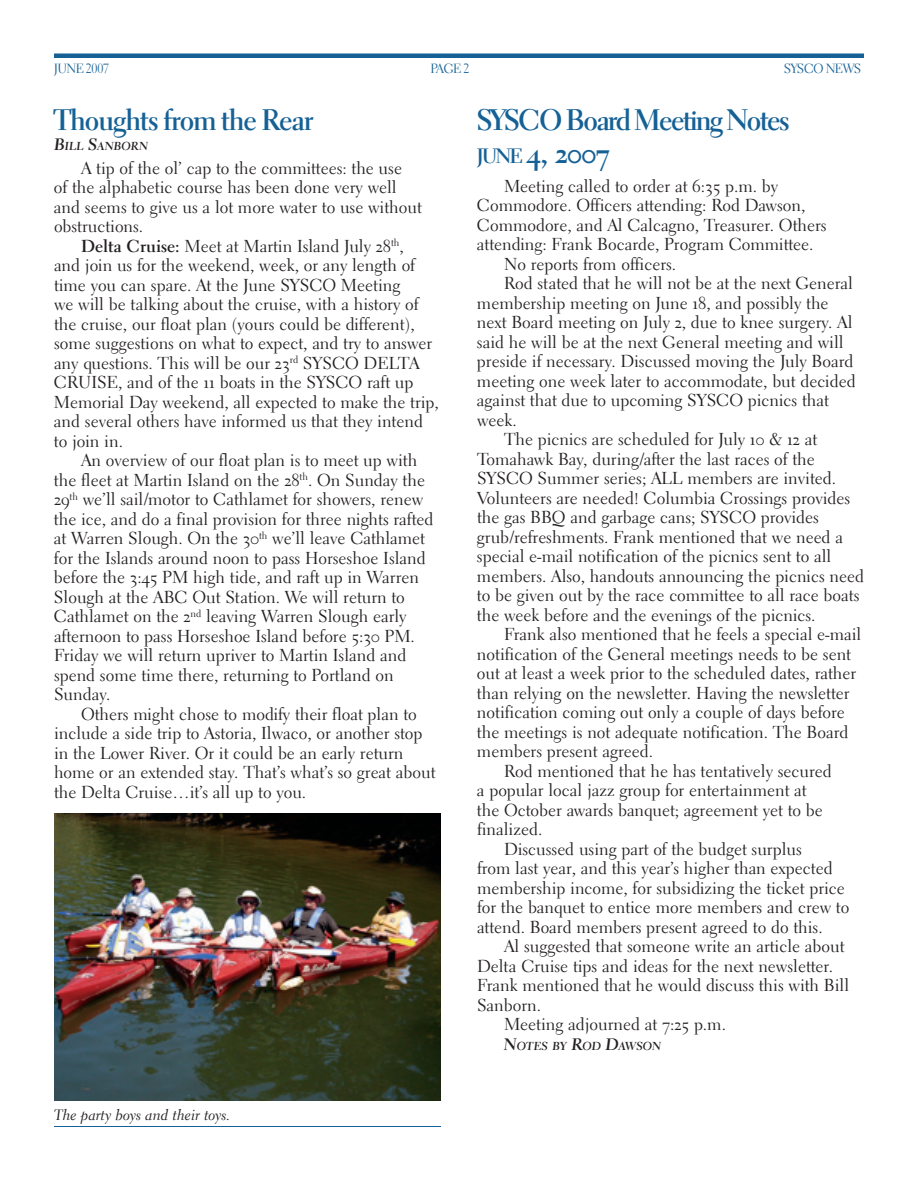
<style>
.page{position:relative;width:918px;height:1188px;background:#fff}
.page>*{position:absolute;margin:0;border:0;box-sizing:border-box;transform-origin:0 0}
.t1{font:30px "Electra LH Bold Display";letter-spacing:-.025em;color:#156196}
.t2{font:30px "Electra LH Bold Display";color:#156196}
.t3{font:30px "Electra LH Bold Os F";color:#156196}
.t4{font:17.25px/19.5px "Electra LH Regular Os F";color:#231f20}
.t5{font:15px "Electra LH Cursive Os F";color:#231f20}
.t6{font:13.5px "Electra LH Display";color:#156196}
.t7{font:11.55px "Electra LH Bold Cursive Os F";color:#231f20}
.s1{font-size:16.5px}
.s2{font-family:"Electra LH";font-weight:700}
.s3{font-family:"Electra LH Bold Display";font-size:21px}
</style>
<div class="page">
<div style="left:54px;top:53px;width:810px;height:5px;background:#156196"></div>
<img style="left:54px;top:813px;width:387px;height:287px">
<hr style="left:54px;top:1126px;width:387px;height:1px;background:#156196">
<p class="t6" style="left:54px;top:60px;width:56px">JUNE 2007</p>
<p class="t6" style="left:431px;top:60px;width:40px">PAGE 2</p>
<p class="t6" style="left:784px;top:60px;width:78px">SYSCO NEWS</p>
<h1 class="t2" style="left:54px;top:102px;width:260px">Thoughts from the Rear</h1>
<p class="t7" style="left:54px;top:139px;width:96px"><span class="s1">B</span>ILL <span class="s1">S</span>ANBORN</p>
<p class="t4" style="left:54px;top:158px;width:369px;text-indent:27px">A tip of the ol’ cap to the committees: the use<br>of the alphabetic course has been done very well and seems to give us a lot more water to use without obstructions.</p>
<p class="t4" style="left:54px;top:236px;width:386px;text-indent:27px"><span class="s2">Delta Cruise:</span> Meet at Martin Island July 28<sup>th</sup>,<br>and join us for the weekend, week, or any length of time you can spare. At the June SYSCO Meeting<br>we will be talking about the cruise, with a history of the cruise, our float plan (yours could be different), some suggestions on what to expect, and try to answer any questions. This will be our 23<sup>rd</sup> SYSCO DELTA CRUISE, and of the 11 boats in the SYSCO raft up Memorial Day weekend, all expected to make the trip, and several others have informed us that they intend to join in.</p>
<p class="t4" style="left:54px;top:451px;width:381px;text-indent:27px">An overview of our float plan is to meet up with the fleet at Martin Island on the 28<sup>th</sup>. On Sunday the 29<sup>th</sup> we’ll sail/motor to Cathlamet for showers, renew the ice, and do a final provision for three nights rafted at Warren Slough. On the 30<sup>th</sup> we’ll leave Cathlamet for the Islands around noon to pass Horseshoe Island before the 3:45 PM high tide, and raft up in Warren Slough at the ABC Out Station. We will return to Cathlamet on the 2<sup>nd</sup> leaving Warren Slough early afternoon to pass Horseshoe Island before 5:30 PM.<br>Friday we will return upriver to Martin Island and spend some time there, returning to Portland on Sunday.</p>
<p class="t4" style="left:54px;top:704px;width:383px;text-indent:27px">Others might chose to modify their float plan to include a side trip to Astoria, Ilwaco, or another stop in the Lower River. Or it could be an early return home or an extended stay. That’s what’s so great about the Delta Cruise…it’s all up to you.</p>
<p class="t5" style="left:54px;top:1106px;width:178px">The party boys and their toys.</p>
<h1 class="t1" style="left:477px;top:102px;width:314px">SYSCO Board Meeting Notes</h1>
<h1 class="t3" style="left:477px;top:134px;width:135px"><span class="s3">JUNE</span> 4, 2007</h1>
<p class="t4" style="left:504px;top:176px;width:276px">Meeting called to order at 6:35 p.m. by</p>
<p class="t4" style="left:477px;top:196px;width:330px">Commodore. Officers attending: Rod Dawson,</p>
<p class="t4" style="left:477px;top:215px;width:351px">Commodore, and Al Calcagno, Treasurer. Others</p>
<p class="t4" style="left:477px;top:235px;width:338px">attending: Frank Bocarde, Program Committee.</p>
<p class="t4" style="left:504px;top:254px;width:174px">No reports from officers.</p>
<p class="t4" style="left:504px;top:274px;width:351px">Rod stated that he will not be at the next General</p>
<p class="t4" style="left:477px;top:293px;width:353px">membership meeting on June 18, and possibly the</p>
<p class="t4" style="left:477px;top:313px;width:377px">next Board meeting on July 2, due to knee surgery. Al</p>
<p class="t4" style="left:477px;top:332px;width:368px">said he will be at the next General meeting and will</p>
<p class="t4" style="left:477px;top:352px;width:378px">preside if necessary. Discussed moving the July Board</p>
<p class="t4" style="left:477px;top:371px;width:380px">meeting one week later to accommodate, but decided</p>
<p class="t4" style="left:477px;top:391px;width:353px">against that due to upcoming SYSCO picnics that</p>
<p class="t4" style="left:477px;top:410px;width:41px">week.</p>
<p class="t4" style="left:504px;top:430px;width:315px">The picnics are scheduled for July 10 &amp; 12 at</p>
<p class="t4" style="left:477px;top:449px;width:339px">Tomahawk Bay, during/after the last races of the</p>
<p class="t4" style="left:477px;top:469px;width:361px">SYSCO Summer series; ALL members are invited.</p>
<p class="t4" style="left:477px;top:488px;width:375px">Volunteers are needed! Columbia Crossings provides</p>
<p class="t4" style="left:477px;top:508px;width:343px">the gas BBQ and garbage cans; SYSCO provides</p>
<p class="t4" style="left:477px;top:527px;width:368px">grub/refreshments. Frank mentioned that we need a</p>
<p class="t4" style="left:477px;top:547px;width:356px">special e-mail notification of the picnics sent to all</p>
<p class="t4" style="left:477px;top:566px;width:388px">members. Also, handouts announcing the picnics need</p>
<p class="t4" style="left:477px;top:586px;width:384px">to be given out by the race committee to all race boats</p>
<p class="t4" style="left:477px;top:605px;width:340px">the week before and the evenings of the picnics.</p>
<p class="t4" style="left:504px;top:625px;width:359px">Frank also mentioned that he feels a special e-mail</p>
<p class="t4" style="left:477px;top:644px;width:376px">notification of the General meetings needs to be sent</p>
<p class="t4" style="left:477px;top:664px;width:381px">out at least a week prior to the scheduled dates, rather</p>
<p class="t4" style="left:477px;top:683px;width:374px">than relying on the newsletter. Having the newsletter</p>
<p class="t4" style="left:477px;top:703px;width:369px">notification coming out only a couple of days before</p>
<p class="t4" style="left:477px;top:722px;width:373px">the meetings is not adequate notification. The Board</p>
<p class="t4" style="left:477px;top:742px;width:178px">members present agreed.</p>
<p class="t4" style="left:504px;top:761px;width:329px">Rod mentioned that he has tentatively secured</p>
<p class="t4" style="left:477px;top:781px;width:331px">a popular local jazz group for entertainment at</p>
<p class="t4" style="left:477px;top:800px;width:347px">the October awards banquet; agreement yet to be</p>
<p class="t4" style="left:477px;top:820px;width:67px">finalized.</p>
<p class="t4" style="left:504px;top:839px;width:299px">Discussed using part of the budget surplus</p>
<p class="t4" style="left:477px;top:859px;width:357px">from last year, and this year’s higher than expected</p>
<p class="t4" style="left:477px;top:878px;width:369px">membership income, for subsidizing the ticket price</p>
<p class="t4" style="left:477px;top:898px;width:374px">for the banquet to entice more members and crew to</p>
<p class="t4" style="left:477px;top:917px;width:347px">attend. Board members present agreed to do this.</p>
<p class="t4" style="left:504px;top:937px;width:342px">Al suggested that someone write an article about</p>
<p class="t4" style="left:477px;top:956px;width:358px">Delta Cruise tips and ideas for the next newsletter.</p>
<p class="t4" style="left:477px;top:976px;width:374px">Frank mentioned that he would discuss this with Bill</p>
<p class="t4" style="left:477px;top:995px;width:66px">Sanborn.</p>
<p class="t4" style="left:504px;top:1015px;width:223px">Meeting adjourned at 7:25 p.m.</p>
<p class="t7" style="left:504px;top:1039px;width:159px"><span class="s1">N</span>OTES BY <span class="s1">R</span>OD <span class="s1">D</span>AWSON</p>
</div>
